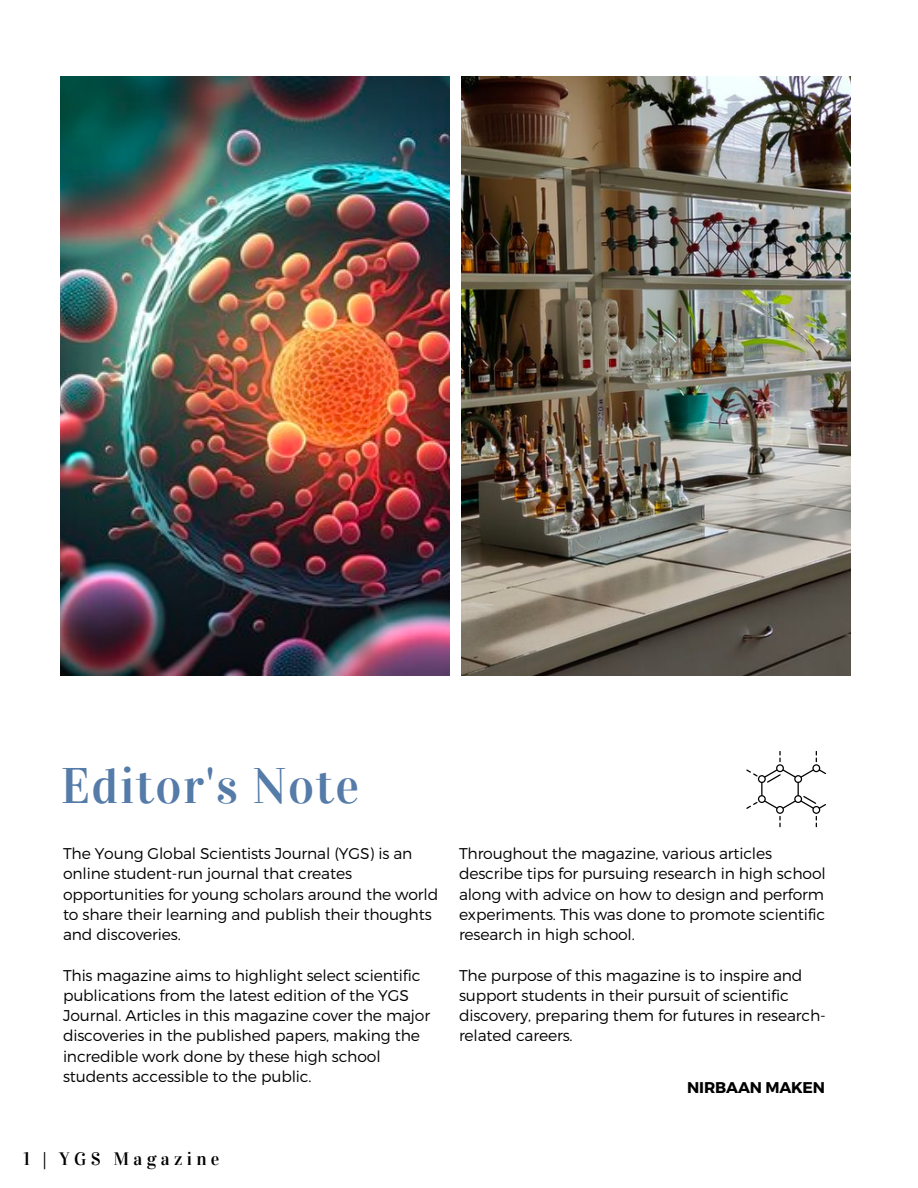
<style>
.page{position:relative;width:918px;height:1188px;background:#fff}
.page>*{position:absolute;margin:0;border:0;box-sizing:border-box;transform-origin:0 0}
.t1{font:49.8px "Vidaloka";letter-spacing:.03em;color:#557ba8}
.t2{font:18px "Vidaloka";letter-spacing:.24em;color:#000}
.t3{font:300 15.6px/20.2px "Montserrat";letter-spacing:-.01em;color:#000}
.t4{font:700 15.6px "Montserrat";letter-spacing:-.01em;color:#000}
</style>
<div class="page">
<img style="left:461px;top:77px;width:389px;height:598px">
<img style="left:61px;top:77px;width:389px;height:598px">
<svg style="left:746px;top:751px;width:80px;height:76px"></svg>
<p class="t1" style="left:61px;top:757px;width:300px">Editor's Note</p>
<p class="t3" style="left:63px;top:843px;width:377px">The Young Global Scientists Journal (YGS) is an online student-run journal that creates opportunities for young scholars around the world to share their learning and publish their thoughts and discoveries.</p>
<p class="t3" style="left:63px;top:964px;width:369px">This magazine aims to highlight select scientific publications from the latest edition of the YGS Journal. Articles in this magazine cover the major discoveries in the published papers, making the incredible work done by these high school students accessible to the public.</p>
<p class="t3" style="left:459px;top:843px;width:368px">Throughout the magazine, various articles describe tips for pursuing research in high school along with advice on how to design and perform experiments. This was done to promote scientific research in high school.</p>
<p class="t3" style="left:459px;top:964px;width:368px">The purpose of this magazine is to inspire and support students in their pursuit of scientific discovery, preparing them for futures in research&shy;related careers.</p>
<p class="t4" style="left:687px;top:1077px;width:139px">NIRBAAN MAKEN</p>
<p class="t2" style="left:24px;top:1148px;width:197px">1 | YGS Magazine</p>
</div>
